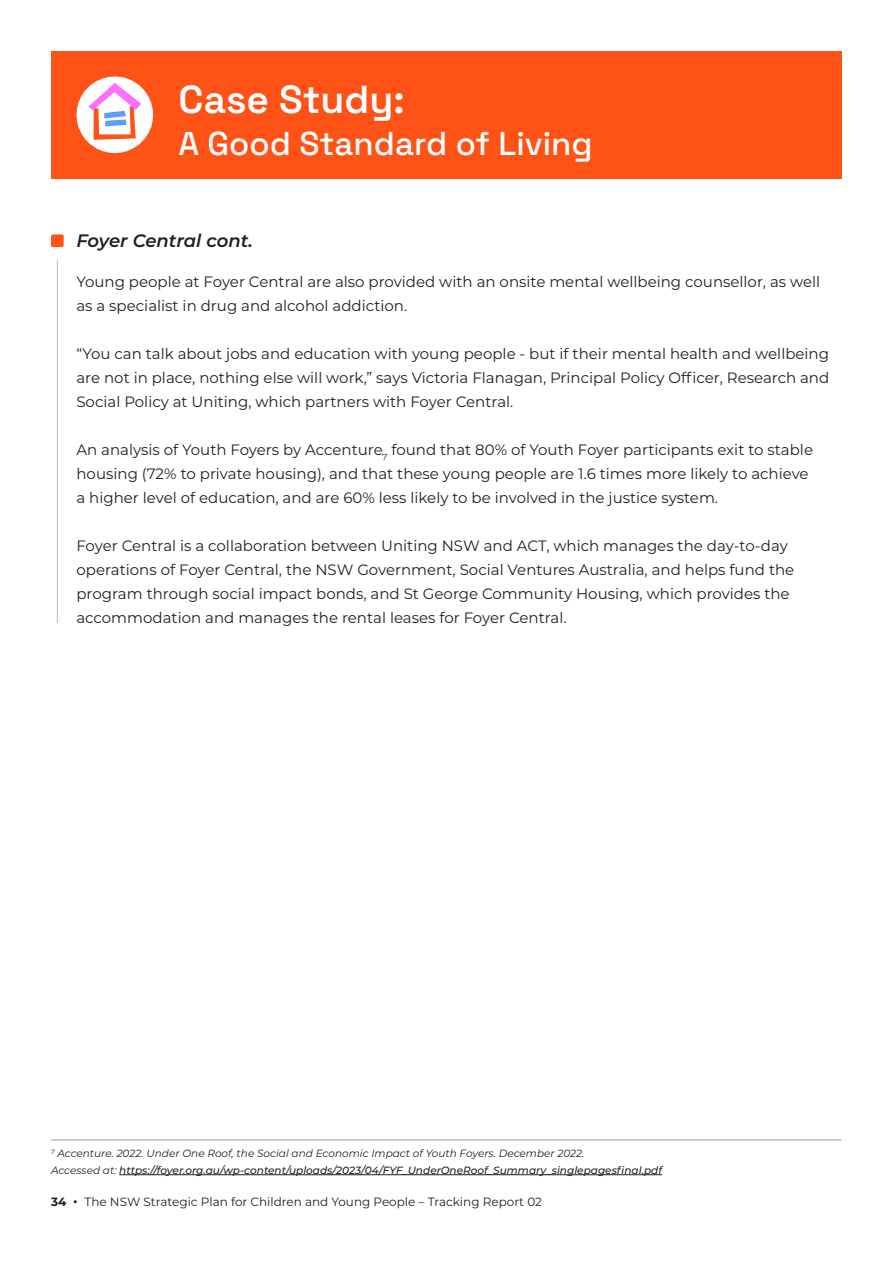
<style>
.page{position:relative;width:893px;height:1263px;background:#fff}
.page>*{position:absolute;margin:0;border:0;box-sizing:border-box;transform-origin:0 0}
.t1{font:600 39px "Space Grotesk";color:#fff}
.t2{font:500 33px "Space Grotesk";color:#fff}
.t3{font:italic 600 18px "Montserrat";color:#231f20}
.t4{font:15px/24px "Montserrat";color:#231f20}
.t5{font:12px "Montserrat";color:#231f20}
.t6{font:italic 500 10.5px "Montserrat";color:#231f20}
.t7{font:italic 10.5px "Montserrat";color:#231f20}
.s1{font-weight:400}
.s2{font-weight:700}
.s3{font-weight:700;font-size:15px}
</style>
<div class="page">
<div style="left:51px;top:51px;width:791px;height:128px;background:#ff5216"></div>
<svg style="left:51px;top:234px;width:13px;height:13px"></svg>
<hr style="left:57px;top:260px;width:1px;height:363px;background:#bcbdc0">
<div style="left:77px;top:77px;width:76px;height:76px;background:#fff;border-radius:50%"></div>
<svg style="left:88px;top:83px;width:53px;height:57px"></svg>
<hr style="left:119px;top:1174px;width:543px;height:1px;background:#231f20">
<hr style="left:52px;top:1139px;width:789px;height:2px;background:#bcbdc0">
<h1 class="t1" style="left:179px;top:69px;width:228px">Case Study:</h1>
<h2 class="t2" style="left:179px;top:118px;width:416px">A Good Standard of Living</h2>
<h5 class="t3" style="left:76px;top:228px;width:178px">Foyer Central cont.</h5>
<p class="t4" style="left:76px;top:269px;width:745px">Young people at Foyer Central are also provided with an onsite mental wellbeing counsellor, as well as a specialist in drug and alcohol addiction.</p>
<p class="t4" style="left:76px;top:341px;width:754px;text-align:justify">“You can talk about jobs and education with young people - but if their mental health and wellbeing are not in place, nothing else will work,” says Victoria Flanagan, Principal Policy Officer, Research and Social Policy at Uniting, which partners with Foyer Central.</p>
<p class="t4" style="left:76px;top:437px;width:738px">An analysis of Youth Foyers by Accenture<sub>7</sub> found that 80% of Youth Foyer participants exit to stable housing (72% to private housing), and that these young people are 1.6 times more likely to achieve a higher level of education, and are 60% less likely to be involved in the justice system.</p>
<p class="t4" style="left:76px;top:533px;width:719px">Foyer Central is a collaboration between Uniting NSW and ACT, which manages the day-to-day operations of Foyer Central, the NSW Government, Social Ventures Australia, and helps fund the program through social impact bonds, and St George Community Housing, which provides the accommodation and manages the rental leases for Foyer Central.</p>
<p class="t7" style="left:51px;top:1146px;width:535px"><sup>7</sup> Accenture. 2022. Under One Roof, the Social and Economic Impact of Youth Foyers. December 2022.</p>
<p class="t6" style="left:51px;top:1162px;width:613px"><span class="s1">Accessed at:</span> https://foyer.org.au/wp-content/uploads/2023/04/FYF_UnderOneRoof_Summary_singlepagesfinal.pdf</p>
<p class="t5" style="left:51px;top:1194px;width:493px"><span class="s2">34</span> <span class="s3">·</span> The NSW Strategic Plan for Children and Young People – Tracking Report 02</p>
</div>
